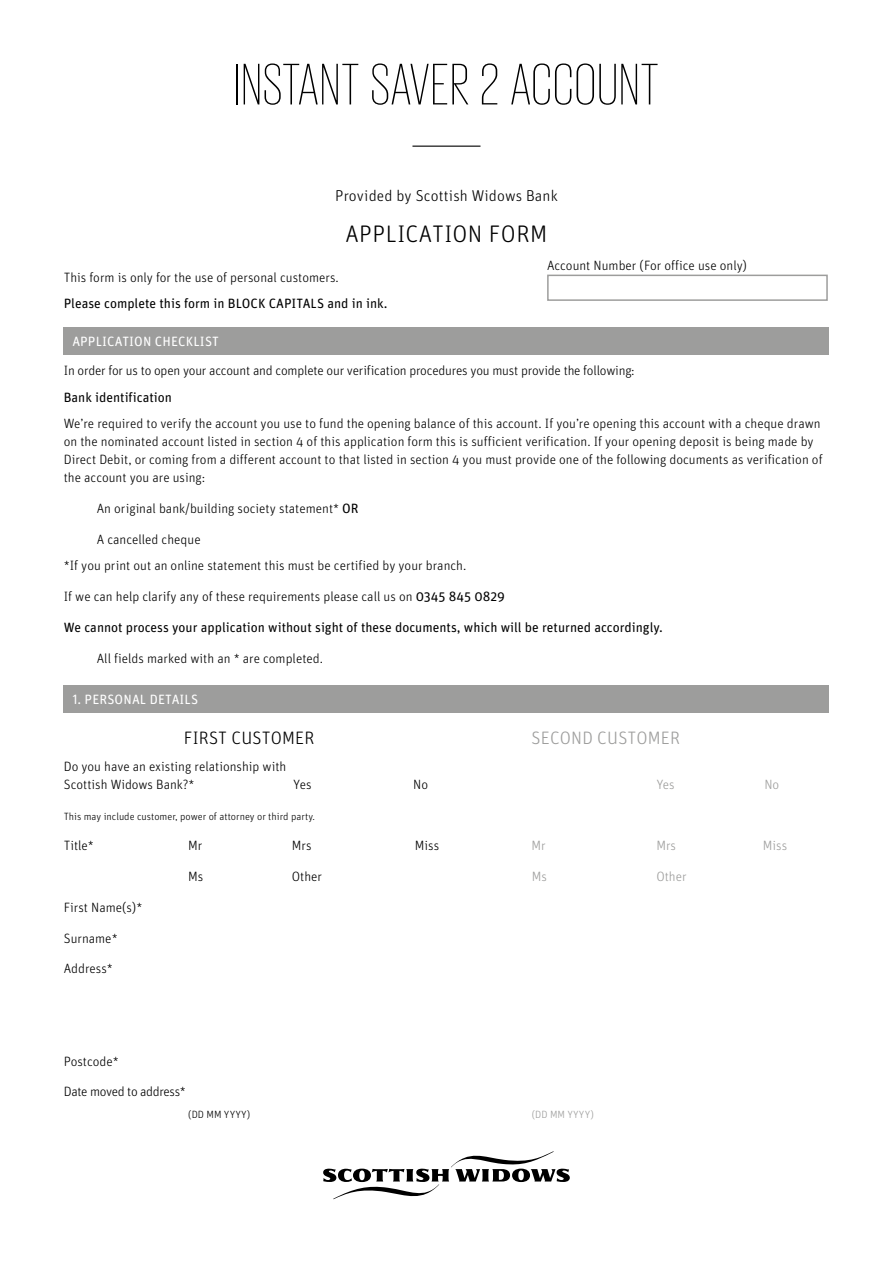
<style>
.page{position:relative;width:893px;height:1263px;background:#fff}
.page>*{position:absolute;margin:0;border:0;box-sizing:border-box;transform-origin:0 0}
.Cover_Headline_Black{font:200 60px "Giorgio Sans";letter-spacing:.03em;color:#000}
.Cover_Subheading_Bla{font:300 24px "Unit Rounded Pro";letter-spacing:.02em;color:#000}
.Subheading_L2{font:300 18px "Unit Rounded Pro";letter-spacing:.01em;color:#9d9d9c}
.Subheading_L2-2{font:300 18px "Unit Rounded Pro";letter-spacing:.01em;color:#000}
.Cover_Text{font:300 15.75px "Unit Rounded Pro";letter-spacing:.01em;color:#000}
.Body_indent{font:300 13.5px/18px "Unit Rounded Pro";color:#000}
.APP_BODY_COPY{font:300 13.5px/18px "Unit Rounded Pro";color:#000}
.Body_indent-2{font:13.5px "Unit Rounded Pro";color:#000}
.Existing_relationsh{font:13.5px "Unit Rounded Pro";color:#000}
.Body_copy{font:300 13.5px "Unit Rounded Pro";color:#000}
.Table_Heading{font:13.5px "Unit Rounded Pro";letter-spacing:.01em;color:#fff}
.Existing_relationsh-2{font:300 13.5px "Unit Rounded Pro";color:#000}
.APP_BODY_COPY-2{font:300 13.5px "Unit Rounded Pro";color:#9d9d9c}
.APP_BODY_COPY-3{font:300 13.5px "Unit Rounded Pro";letter-spacing:-.025em;color:#000}
.APP_BODY_COPY-4{font:300 10.5px "Unit Rounded Pro";color:#000}
.APP_BODY_COPY-5{font:300 10.5px "Unit Rounded Pro";letter-spacing:.01em;color:#9d9d9c}
.s1{font-weight:400}
</style>
<div class="page">
<div style="left:64px;top:327px;width:765px;height:28px;background:#9d9d9c"></div>
<div style="left:64px;top:686px;width:765px;height:27px;background:#9d9d9c"></div>
<div style="left:547px;top:275px;width:281px;height:26px;border:2px solid #9d9d9c"></div>
<svg style="left:323px;top:1151px;width:247px;height:48px"></svg>
<hr style="left:412px;top:146px;width:68px;height:1px;background:#000">
<p class="Cover_Headline_Black" style="left:235px;top:56px;width:425px">INSTANT SAVER 2 ACCOUNT</p>
<p class="Cover_Text" style="left:335px;top:185px;width:224px">Provided by Scottish Widows Bank</p>
<p class="Cover_Subheading_Bla" style="left:345px;top:218px;width:203px">APPLICATION FORM</p>
<p class="Body_copy" style="left:64px;top:268px;width:277px">This form is only for the use of personal customers.</p>
<p class="Existing_relationsh" style="left:64px;top:294px;width:325px">Please complete this form in BLOCK CAPITALS and in ink.</p>
<p class="Table_Heading" style="left:72px;top:332px;width:148px">APPLICATION CHECKLIST</p>
<p class="Body_indent" style="left:64px;top:361px;width:572px">In order for us to open your account and complete our verification procedures you must provide the following:</p>
<p class="Body_indent-2" style="left:64px;top:388px;width:110px">Bank identification</p>
<p class="Body_indent" style="left:64px;top:414px;width:760px">We’re required to verify the account you use to fund the opening balance of this account. If you’re opening this account with a cheque drawn on the nominated account listed in section 4 of this application form this is sufficient verification. If your opening deposit is being made by Direct Debit, or coming from a different account to that listed in section 4 you must provide one of the following documents as verification of the account you are using:</p>
<p class="Body_indent" style="left:97px;top:499px;width:263px">An original bank/building society statement* <span class="s1">OR</span></p>
<p class="Body_indent" style="left:97px;top:530px;width:105px">A cancelled cheque</p>
<p class="Body_indent" style="left:64px;top:556px;width:404px">*If you print out an online statement this must be certified by your branch.</p>
<p class="Body_indent" style="left:64px;top:587px;width:443px">If we can help clarify any of these requirements please call us on <span class="s1">0345 845 0829</span></p>
<p class="Body_indent-2" style="left:64px;top:618px;width:601px">We cannot process your application without sight of these documents, which will be returned accordingly.</p>
<p class="Body_indent" style="left:97px;top:649px;width:228px">All fields marked with an * are completed.</p>
<p class="Table_Heading" style="left:72px;top:690px;width:128px">1. PERSONAL DETAILS</p>
<p class="Existing_relationsh-2" style="left:547px;top:257px;width:201px">Account Number (For office use only)</p>
<p class="Subheading_L2-2" style="left:184px;top:726px;width:132px">FIRST CUSTOMER</p>
<p class="Subheading_L2" style="left:531px;top:726px;width:150px">SECOND CUSTOMER</p>
<p class="APP_BODY_COPY" style="left:64px;top:757px;width:224px">Do you have an existing relationship with<br>Scottish Widows Bank?*</p>
<p class="APP_BODY_COPY" style="left:293px;top:775px;width:20px">Yes</p>
<p class="APP_BODY_COPY" style="left:413px;top:775px;width:16px">No</p>
<p class="APP_BODY_COPY-2" style="left:656px;top:775px;width:20px">Yes</p>
<p class="APP_BODY_COPY-2" style="left:764px;top:775px;width:16px">No</p>
<p class="APP_BODY_COPY-4" style="left:64px;top:809px;width:253px">This may include customer, power of attorney or third party.</p>
<p class="APP_BODY_COPY" style="left:64px;top:836px;width:32px">Title*</p>
<p class="APP_BODY_COPY" style="left:188px;top:836px;width:16px">Mr</p>
<p class="APP_BODY_COPY" style="left:292px;top:836px;width:21px">Mrs</p>
<p class="APP_BODY_COPY" style="left:415px;top:836px;width:26px">Miss</p>
<p class="APP_BODY_COPY-2" style="left:531px;top:837px;width:16px">Mr</p>
<p class="APP_BODY_COPY-2" style="left:656px;top:837px;width:21px">Mrs</p>
<p class="APP_BODY_COPY-2" style="left:763px;top:837px;width:26px">Miss</p>
<p class="APP_BODY_COPY" style="left:188px;top:867px;width:17px">Ms</p>
<p class="APP_BODY_COPY" style="left:292px;top:867px;width:32px">Other</p>
<p class="APP_BODY_COPY-2" style="left:532px;top:868px;width:17px">Ms</p>
<p class="APP_BODY_COPY-2" style="left:656px;top:868px;width:32px">Other</p>
<p class="APP_BODY_COPY" style="left:64px;top:898px;width:80px">First Name(s)*</p>
<p class="APP_BODY_COPY" style="left:64px;top:929px;width:55px">Surname*</p>
<p class="APP_BODY_COPY" style="left:64px;top:959px;width:51px">Address*</p>
<p class="APP_BODY_COPY" style="left:64px;top:1052px;width:57px">Postcode*</p>
<p class="APP_BODY_COPY-3" style="left:64px;top:1082px;width:124px">Date moved to address*</p>
<p class="APP_BODY_COPY-4" style="left:188px;top:1108px;width:64px">(DD MM YYYY)</p>
<p class="APP_BODY_COPY-5" style="left:532px;top:1108px;width:64px">(DD MM YYYY)</p>
</div>
